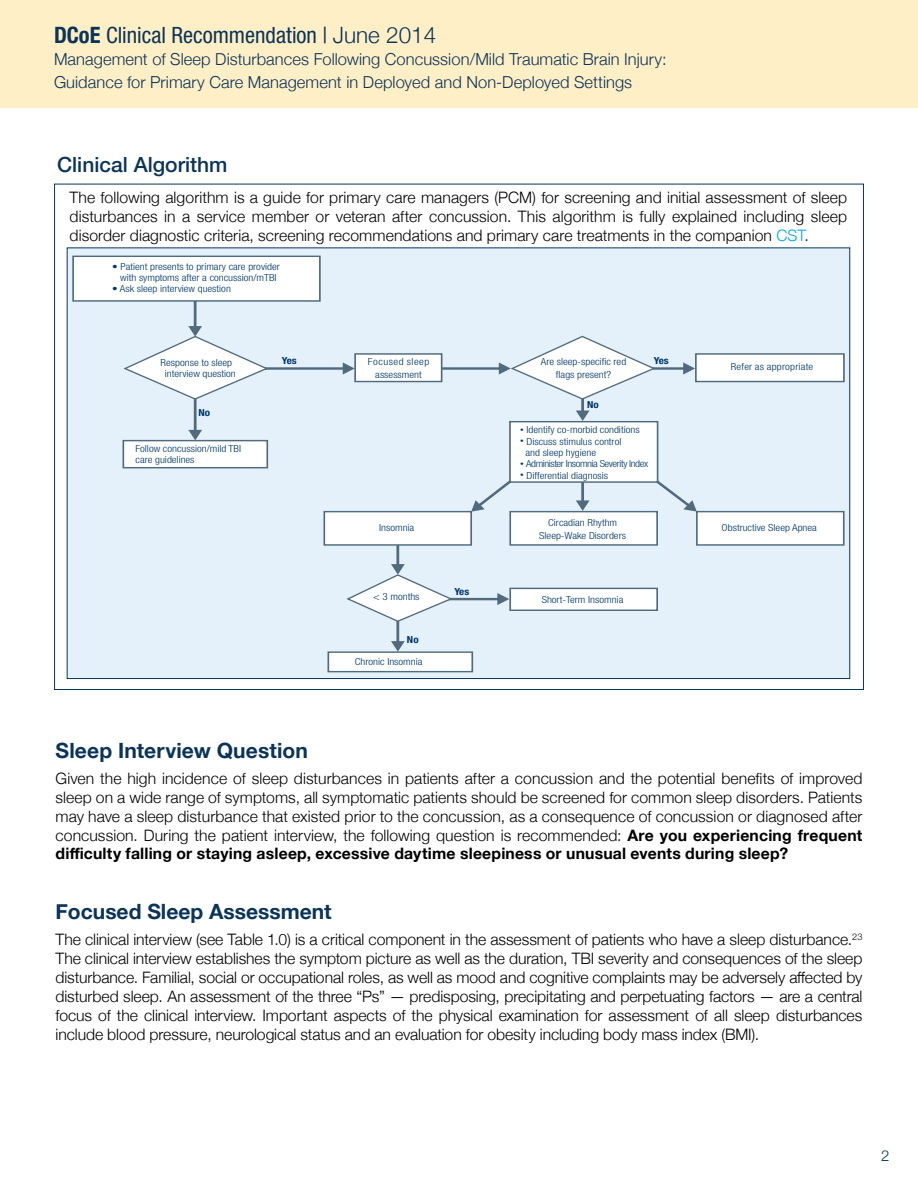
<style>
.page{position:relative;width:918px;height:1188px;background:#fff}
.page>*{position:absolute;margin:0;border:0;box-sizing:border-box;transform-origin:0 0}
.t1{font:condensed 22.5px "Helvetica Neue LT Std";color:#0b3459}
.t2{font:700 21px "Helvetica Neue";color:#0b3459}
.t3{font:500 21px "Helvetica Neue";color:#0b3459}
.t4{font:300 16.5px/22.5px "Helvetica Neue";letter-spacing:.005em;color:#0b3459}
.t5{font:300 15.75px/18.9px "Helvetica Neue";color:#000;text-align:justify}
.t6{font:300 15px "Helvetica Neue";color:#0b3459}
.t7{font:300 condensed 9.75px/10.9px "Helvetica Neue LT Std";color:#003768;text-align:center;scale:1.14 1}
.t8{font:300 condensed 9.75px "Helvetica Neue LT Std";letter-spacing:-.04em;color:#003768;scale:1.14 1}
.t9{font:300 condensed 9.75px/12.9px "Helvetica Neue LT Std";letter-spacing:.04em;color:#003768;text-align:center;scale:1.14 1}
.t10{font:700 condensed 9.75px "Helvetica Neue LT Std";color:#003768;scale:1.14 1}
.s1{font-family:"Helvetica Neue";font-weight:700}
.s2{font-family:"Helvetica Neue";font-weight:300;font-stretch:normal}
.s3{color:#00a4e3}
.s4{font-weight:700}
</style>
<div class="page">
<div style="left:67px;top:248px;width:783px;height:431px;background:#e4f1fb;border:1px solid #0b3459"></div>
<hr style="left:422px;top:598px;width:77px;height:2px;background:#526b7c">
<svg style="left:497px;top:593px;width:12px;height:12px"></svg>
<svg style="left:653px;top:478px;width:44px;height:34px"></svg>
<svg style="left:471px;top:481px;width:43px;height:31px"></svg>
<hr style="left:194px;top:296px;width:2px;height:32px;background:#526b7c">
<hr style="left:441px;top:367px;width:60px;height:3px;background:#526b7c">
<hr style="left:262px;top:367px;width:83px;height:3px;background:#526b7c">
<svg style="left:343px;top:362px;width:11px;height:13px"></svg>
<hr style="left:647px;top:367px;width:38px;height:3px;background:#526b7c">
<svg style="left:683px;top:362px;width:12px;height:13px"></svg>
<hr style="left:194px;top:398px;width:2px;height:34px;background:#526b7c">
<svg style="left:188px;top:430px;width:14px;height:10px"></svg>
<hr style="left:581px;top:379px;width:3px;height:33px;background:#526b7c">
<svg style="left:576px;top:411px;width:13px;height:10px"></svg>
<hr style="left:581px;top:430px;width:3px;height:72px;background:#526b7c">
<svg style="left:576px;top:500px;width:14px;height:11px"></svg>
<hr style="left:397px;top:609px;width:2px;height:34px;background:#526b7c">
<svg style="left:391px;top:641px;width:14px;height:10px"></svg>
<hr style="left:397px;top:532px;width:2px;height:34px;background:#526b7c">
<div style="left:73px;top:256px;width:247px;height:45px;background:#fff"></div>
<div style="left:72px;top:256px;width:249px;height:46px;border:2px solid #526b7c"></div>
<div style="left:510px;top:512px;width:147px;height:33px;background:#fff"></div>
<div style="left:509px;top:511px;width:149px;height:35px;border:2px solid #526b7c"></div>
<div style="left:697px;top:512px;width:147px;height:33px;background:#fff"></div>
<div style="left:696px;top:511px;width:149px;height:35px;border:2px solid #526b7c"></div>
<div style="left:324px;top:512px;width:147px;height:33px;background:#fff"></div>
<div style="left:324px;top:511px;width:148px;height:35px;border:2px solid #526b7c"></div>
<div style="left:123px;top:441px;width:144px;height:27px;background:#fff"></div>
<div style="left:123px;top:440px;width:145px;height:28px;border:2px solid #526b7c"></div>
<div style="left:510px;top:588px;width:147px;height:22px;background:#fff"></div>
<div style="left:509px;top:588px;width:149px;height:23px;border:2px solid #526b7c"></div>
<div style="left:328px;top:652px;width:144px;height:20px;background:#fff"></div>
<div style="left:328px;top:651px;width:145px;height:21px;border:2px solid #526b7c"></div>
<svg style="left:499px;top:335px;width:157px;height:65px"></svg>
<svg style="left:346px;top:564px;width:107px;height:59px"></svg>
<svg style="left:123px;top:326px;width:146px;height:74px"></svg>
<div style="left:510px;top:422px;width:148px;height:60px;background:#fff"></div>
<div style="left:509px;top:421px;width:149px;height:62px;border:2px solid #526b7c"></div>
<div style="left:355px;top:354px;width:87px;height:28px;background:#fff"></div>
<div style="left:354px;top:353px;width:88px;height:29px;border:2px solid #526b7c"></div>
<div style="left:696px;top:354px;width:148px;height:28px;background:#fff"></div>
<div style="left:695px;top:353px;width:150px;height:29px;border:2px solid #526b7c"></div>
<div style="left:0;top:0;width:918px;height:108px;background:#ffefc6"></div>
<h1 class="t1" style="left:54px;top:22px;width:384px"><span class="s1">DCoE</span> Clinical Recommendation | <span class="s2">June 2014</span></h1>
<p class="t4" style="left:54px;top:47px;width:614px">Management of Sleep Disturbances Following Concussion/Mild Traumatic Brain Injury:<br>Guidance for Primary Care Management in Deployed and Non-Deployed Settings</p>
<h2 class="t3" style="left:57px;top:152px;width:172px">Clinical Algorithm</h2>
<p class="t5" style="left:70px;top:187px;width:779px">The following algorithm is a guide for primary care managers (PCM) for screening and initial assessment of sleep disturbances in a service member or veteran after concussion. This algorithm is fully explained including sleep disorder diagnostic criteria, screening recommendations and primary care treatments in the companion <span class="s3">CST</span>.</p>
<p class="t7" style="left:112px;top:261px;width:149px">• Patient presents to primary care provider with symptoms after a concussion/mTBI</p>
<p class="t7" style="left:112px;top:283px;width:106px">• Ask sleep interview question</p>
<p class="t7" style="left:161px;top:357px;width:67px;line-height:11.4px">Response to sleep interview question</p>
<p class="t10" style="left:282px;top:355px;width:15px">Yes</p>
<p class="t10" style="left:654px;top:355px;width:15px">Yes</p>
<p class="t7" style="left:541px;top:355px;width:76px;line-height:12.9px">Are sleep-specific red flags present?</p>
<p class="t9" style="left:368px;top:355px;width:55px">Focused sleep assessment</p>
<p class="t7" style="left:731px;top:361px;width:74px">Refer as appropriate</p>
<p class="t10" style="left:199px;top:407px;width:12px">No</p>
<p class="t7" style="left:136px;top:443px;width:94px;text-align:left">Follow concussion/mild TBI care guidelines</p>
<p class="t10" style="left:587px;top:398px;width:12px">No</p>
<p class="t7" style="left:520px;top:424px;width:106px"><sup>•</sup> Identify co-morbid conditions</p>
<p class="t7" style="left:526px;top:435px;width:86px;line-height:11.4px;text-align:left;text-indent:-5px"><sup>•</sup> Discuss stimulus control and sleep hygiene</p>
<p class="t8" style="left:520px;top:458px;width:114px"><sup>•</sup> Administer Insomnia Severity Index</p>
<p class="t7" style="left:520px;top:470px;width:79px"><sup>•</sup> Differential diagnosis</p>
<p class="t7" style="left:539px;top:516px;width:78px;line-height:12.9px">Circadian Rhythm<br>Sleep-Wake Disorders</p>
<p class="t7" style="left:379px;top:522px;width:32px">Insomnia</p>
<p class="t7" style="left:722px;top:522px;width:85px">Obstructive Sleep Apnea</p>
<p class="t7" style="left:373px;top:591px;width:42px">&lt; 3 months</p>
<p class="t10" style="left:407px;top:633px;width:12px">No</p>
<p class="t7" style="left:355px;top:656px;width:61px">Chronic Insomnia</p>
<p class="t10" style="left:454px;top:586px;width:15px">Yes</p>
<p class="t7" style="left:542px;top:594px;width:73px">Short-Term Insomnia</p>
<h2 class="t2" style="left:56px;top:734px;width:254px">Sleep Interview Question</h2>
<p class="t5" style="left:56px;top:768px;width:808px">Given the high incidence of sleep disturbances in patients after a concussion and the potential benefits of improved sleep on a wide range of symptoms, all symptomatic patients should be screened for common sleep disorders. Patients may have a sleep disturbance that existed prior to the concussion, as a consequence of concussion or diagnosed after concussion. During the patient interview, the following question is recommended: <span class="s4">Are you experiencing frequent difficulty falling or staying asleep, excessive daytime sleepiness or unusual events during sleep?</span></p>
<h2 class="t2" style="left:56px;top:895px;width:278px">Focused Sleep Assessment</h2>
<p class="t5" style="left:56px;top:929px;width:808px">The clinical interview (see Table 1.0) is a critical component in the assessment of patients who have a sleep disturbance.<sup>23<br></sup>The clinical interview establishes the symptom picture as well as the duration, TBI severity and consequences of the sleep disturbance. Familial, social or occupational roles, as well as mood and cognitive complaints may be adversely affected by disturbed sleep. An assessment of the three “Ps” — predisposing, precipitating and perpetuating factors — are a central focus of the clinical interview. Important aspects of the physical examination for assessment of all sleep disturbances include blood pressure, neurological status and an evaluation for obesity including body mass index (BMI).</p>
<p class="t6" style="left:881px;top:1144px;width:10px">2</p>
</div>
